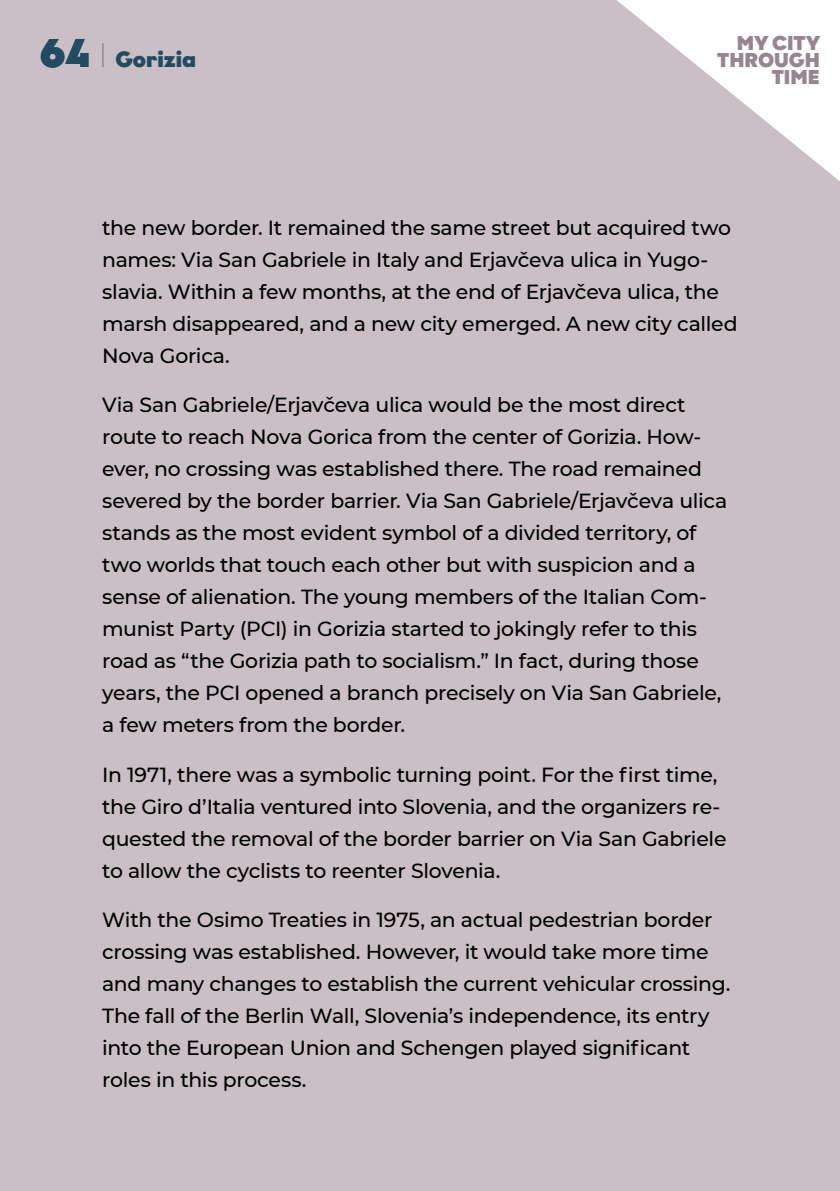
<style>
.page{position:relative;width:840px;height:1191px;background:#fff}
.page>*{position:absolute;margin:0;border:0;box-sizing:border-box;transform-origin:0 0}
.t1{font:900 40px "Graphit";color:#214b61}
.t2{font:900 22px "Graphit";color:#214b61}
.t3{font:500 20.4px/32px "Montserrat";letter-spacing:-.015em;color:#000}
.t4{font:900 20px/17.2px "Graphit";color:#97868f;text-align:right}
</style>
<div class="page">
<div style="left:0;top:0;width:839px;height:1191px;background:#c9bfc4"></div>
<svg style="left:617px;top:0;width:222px;height:181px"></svg>
<hr style="left:102px;top:43px;width:2px;height:24px;background:#97868f">
<h1 class="t1" style="left:40px;top:27px;width:52px">64</h1>
<p class="t4" style="left:716px;top:34px;width:105px">MY CITY<br>THROUGH<br>TIME</p>
<p class="t2" style="left:115px;top:45px;width:82px">Gorizia</p>
<p class="t3" style="left:102px;top:211px;width:636px">the new border. It remained the same street but acquired two names: Via San Gabriele in Italy and Erjavčeva ulica in Yugo&shy;slavia. Within a few months, at the end of Erjavčeva ulica, the marsh disappeared, and a new city emerged. A new city called Nova Gorica.</p>
<p class="t3" style="left:102px;top:388px;width:626px">Via San Gabriele/Erjavčeva ulica would be the most direct route to reach Nova Gorica from the center of Gorizia. How&shy;ever, no crossing was established there. The road remained severed by the border barrier. Via San Gabriele/Erjavčeva ulica stands as the most evident symbol of a divided territory, of two worlds that touch each other but with suspicion and a sense of alienation. The young members of the Italian Com&shy;munist Party (PCI) in Gorizia started to jokingly refer to this road as “the Gorizia path to socialism.” In fact, during those years, the PCI opened a branch precisely on Via San Gabriele, a few meters from the border.</p>
<p class="t3" style="left:102px;top:757px;width:625px">In 1971, there was a symbolic turning point. For the first time, the Giro d’Italia ventured into Slovenia, and the organizers re&shy;quested the removal of the border barrier on Via San Gabriele to allow the cyclists to reenter Slovenia.</p>
<p class="t3" style="left:102px;top:902px;width:629px">With the Osimo Treaties in 1975, an actual pedestrian border crossing was established. However, it would take more time and many changes to establish the current vehicular crossing.<br>The fall of the Berlin Wall, Slovenia’s independence, its entry into the European Union and Schengen played significant roles in this process.</p>
</div>
